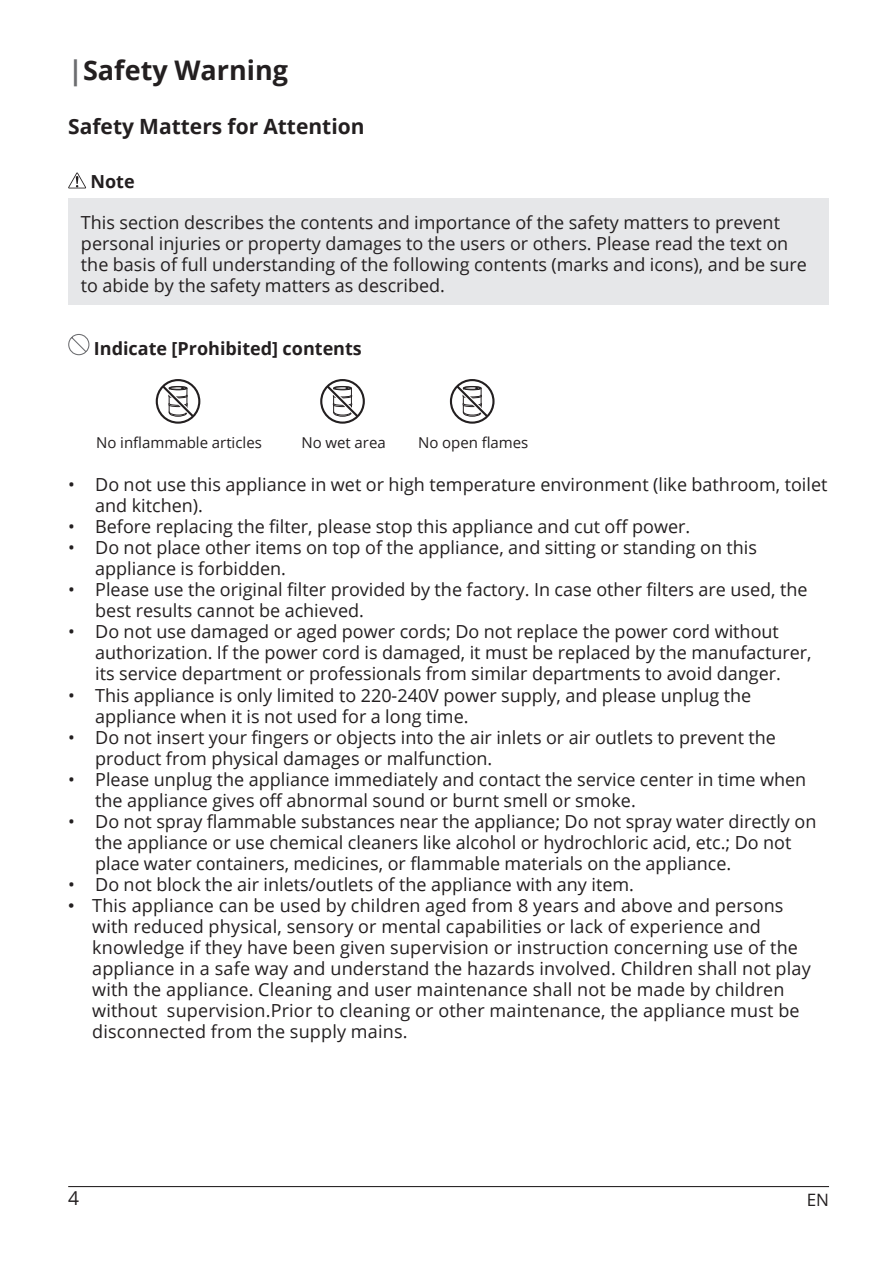
<style>
.page{position:relative;width:893px;height:1263px;background:#fff}
.page>*{position:absolute;margin:0;border:0;box-sizing:border-box;transform-origin:0 0}
.t1{font:700 27px "Open Sans";color:#231f20}
.t2{font:700 21px "Open Sans";color:#231f20}
.t3{font:19.2px "Open Sans";color:#231f20}
.t4{font:18px/21px "Open Sans";color:#231f20}
.t5{font:700 18px "Open Sans";color:#231f20}
.t6{font:17.1px "Open Sans";color:#231f20}
.t7{font:15px "Open Sans";color:#231f20}
.s1{color:#6c6d70}
.s2{font-family:"Arial"}
</style>
<div class="page">
<hr style="left:68px;top:1186px;width:761px;height:1px;background:#231f20">
<div style="left:68px;top:198px;width:761px;height:107px;background:#e6e7e9"></div>
<svg style="left:68px;top:173px;width:18px;height:15px"></svg>
<svg style="left:68px;top:334px;width:22px;height:22px"></svg>
<svg style="left:157px;top:380px;width:42px;height:42px"></svg>
<div style="left:156px;top:379px;width:44px;height:45px;border:2px solid #231f20;border-radius:50%"></div>
<svg style="left:322px;top:380px;width:41px;height:41px"></svg>
<div style="left:320px;top:379px;width:45px;height:45px;border:2px solid #231f20;border-radius:50%"></div>
<svg style="left:451px;top:380px;width:41px;height:42px"></svg>
<div style="left:450px;top:379px;width:45px;height:45px;border:2px solid #231f20;border-radius:50%"></div>
<h1 class="t1" style="left:68px;top:51px;width:221px"><span class="s1">|</span>Safety Warning</h1>
<p class="t2" style="left:68px;top:111px;width:298px">Safety Matters for Attention</p>
<p class="t5" style="left:91px;top:169px;width:46px">Note</p>
<p class="t4" style="left:81px;top:212px;width:727px">This section describes the contents and importance of the safety matters to prevent personal injuries or property damages to the users or others. Please read the text on the basis of full understanding of the following contents (marks and icons), and be sure to abide by the safety matters as described.</p>
<p class="t5" style="left:94px;top:336px;width:269px">Indicate [Prohibited] contents</p>
<p class="t7" style="left:96px;top:433px;width:167px">No inflammable articles</p>
<p class="t7" style="left:301px;top:433px;width:86px">No wet area</p>
<p class="t7" style="left:418px;top:433px;width:112px">No open flames</p>
<p class="t4" style="left:95px;top:474px;width:734px;text-indent:-27px">• Do not use this appliance in wet or high temperature environment (like bathroom, toilet and kitchen).</p>
<p class="t4" style="left:68px;top:516px;width:623px">• Before replacing the filter, please stop this appliance and cut off power.</p>
<p class="t4" style="left:95px;top:537px;width:663px;text-indent:-27px">• Do not place other items on top of the appliance, and sitting or standing on this appliance is forbidden.</p>
<p class="t4" style="left:95px;top:579px;width:714px;text-indent:-27px">• Please use the original filter provided by the factory. In case other filters are used, the best results cannot be achieved.</p>
<p class="t4" style="left:95px;top:621px;width:718px;text-indent:-27px">• Do not use damaged or aged power cords; Do not replace the power cord without authorization. If the power cord is damaged, it must be replaced by the manufacturer, its service department or professionals from similar departments to avoid danger.</p>
<p class="t4" style="left:95px;top:684px;width:658px;text-indent:-27px">• This appliance is only limited to 220-240V power supply, and please unplug the appliance when it is not used for a long time.</p>
<p class="t4" style="left:95px;top:726px;width:682px;text-indent:-27px">• Do not insert your fingers or objects into the air inlets or air outlets to prevent the product from physical damages or malfunction.</p>
<p class="t4" style="left:95px;top:768px;width:713px;text-indent:-27px">• Please unplug the appliance immediately and contact the service center in time when the appliance gives off abnormal sound or burnt smell or smoke.</p>
<p class="t4" style="left:95px;top:810px;width:723px;text-indent:-27px">• Do not spray flammable substances near the appliance; Do not spray water directly on the appliance or use chemical cleaners like alcohol or hydrochloric acid, etc.; Do not place water containers, medicines, or flammable materials on the appliance.</p>
<p class="t4" style="left:68px;top:873px;width:567px">• Do not block the air inlets/outlets of the appliance with any item.</p>
<p class="t4" style="left:92px;top:894px;width:720px;text-indent:-24px"><span class="s2">•</span> This appliance can be used by children aged from 8 years and above and persons with reduced physical, sensory or mental capabilities or lack of experience and knowledge if they have been given supervision or instruction concerning use of the appliance in a safe way and understand the hazards involved. Children shall not play with the appliance. Cleaning and user maintenance shall not be made by children without supervision.Prior to cleaning or other maintenance, the appliance must be disconnected from the supply mains.</p>
<p class="t3" style="left:68px;top:1184px;width:12px">4</p>
<p class="t6" style="left:807px;top:1188px;width:24px">EN</p>
</div>
